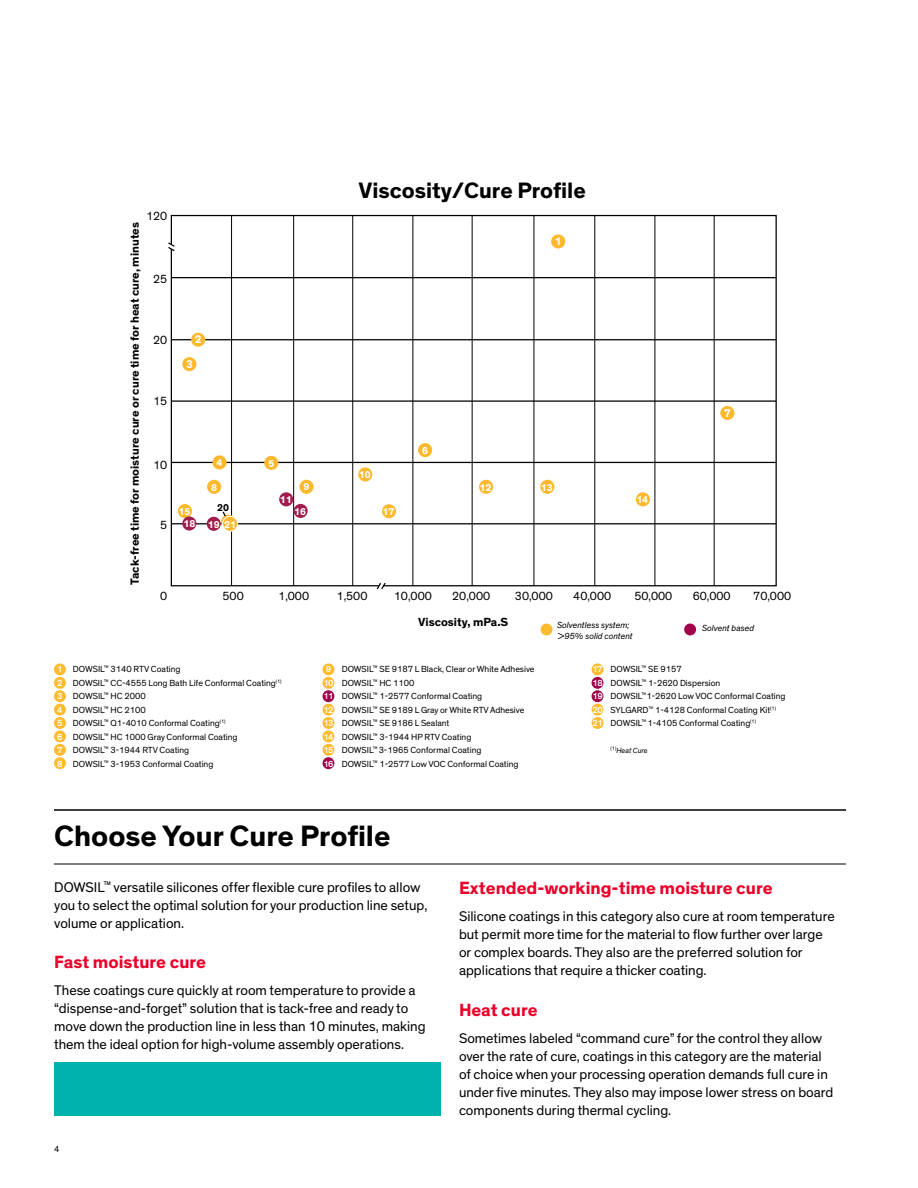
<style>
.page{position:relative;width:918px;height:1188px;background:#fff}
.page>*{position:absolute;margin:0;border:0;box-sizing:border-box;transform-origin:0 0}
.t1{font:700 30px "Dow Corporate";color:#000}
.t2{font:700 22.65px "Dow Corporate";color:#000}
.t3{font:700 18px "Dow Corporate";color:#ea0029}
.t4{font:14.25px/18px "Dow Corporate";color:#000}
.t5{font:700 12px "Dow Corporate";color:#000}
.t6{font:12px "Dow Corporate";color:#000}
.t7{font:700 11.4px "Dow Corporate";color:#fff}
.t8{font:700 10.05px/12.8px "Dow Corporate";color:#fff}
.t9{font:700 10.05px "Dow Corporate";color:#000}
.t10{font:9px/13.5px "Dow Corporate";color:#000}
.t11{font:italic 9px/10.8px "Dow Corporate";color:#000}
.t12{font:500 9px/13.5px "Dow Corporate";letter-spacing:-.05em;color:#fff;text-align:justify}
.t13{font:italic 7.5px "Dow Corporate";color:#000}
</style>
<div class="page">
<hr style="left:54px;top:864px;width:792px;height:1px;background:#000">
<hr style="left:54px;top:809px;width:792px;height:2px;background:#000">
<svg style="left:170px;top:214px;width:607px;height:373px"></svg>
<svg style="left:170px;top:248px;width:210px;height:339px"></svg>
<div style="left:551px;top:234px;width:14px;height:14px;background:#fcb92f;border-radius:50%"></div>
<div style="left:720px;top:406px;width:14px;height:14px;background:#fcb92f;border-radius:50%"></div>
<div style="left:191px;top:333px;width:14px;height:14px;background:#fcb92f;border-radius:50%"></div>
<div style="left:182px;top:357px;width:14px;height:14px;background:#fcb92f;border-radius:50%"></div>
<div style="left:178px;top:504px;width:14px;height:14px;background:#fcb92f;border-radius:50%"></div>
<div style="left:207px;top:480px;width:14px;height:14px;background:#fcb92f;border-radius:50%"></div>
<div style="left:213px;top:455px;width:14px;height:14px;background:#fcb92f;border-radius:50%"></div>
<div style="left:264px;top:456px;width:14px;height:14px;background:#fcb92f;border-radius:50%"></div>
<div style="left:299px;top:480px;width:15px;height:14px;background:#fcb92f;border-radius:50%"></div>
<div style="left:358px;top:467px;width:14px;height:15px;background:#fcb92f;border-radius:50%"></div>
<div style="left:382px;top:504px;width:14px;height:14px;background:#fcb92f;border-radius:50%"></div>
<div style="left:418px;top:443px;width:14px;height:14px;background:#fcb92f;border-radius:50%"></div>
<div style="left:479px;top:480px;width:14px;height:14px;background:#fcb92f;border-radius:50%"></div>
<div style="left:540px;top:480px;width:14px;height:14px;background:#fcb92f;border-radius:50%"></div>
<div style="left:636px;top:492px;width:14px;height:14px;background:#fcb92f;border-radius:50%"></div>
<div style="left:182px;top:516px;width:14px;height:15px;background:#a11d4f;border-radius:50%"></div>
<div style="left:207px;top:517px;width:14px;height:14px;background:#a11d4f;border-radius:50%"></div>
<div style="left:279px;top:492px;width:14px;height:14px;background:#a11d4f;border-radius:50%"></div>
<div style="left:294px;top:504px;width:14px;height:14px;background:#a11d4f;border-radius:50%"></div>
<svg style="left:376px;top:581px;width:11px;height:9px"></svg>
<svg style="left:168px;top:241px;width:8px;height:12px"></svg>
<svg style="left:221px;top:510px;width:17px;height:22px"></svg>
<div style="left:541px;top:624px;width:12px;height:11px;background:#fdbb30;border-radius:50%"></div>
<div style="left:684px;top:624px;width:12px;height:11px;background:#a2004d;border-radius:50%"></div>
<div style="left:54px;top:663px;width:12px;height:12px;background:#fdbb30;border-radius:50%"></div>
<div style="left:322px;top:663px;width:12px;height:12px;background:#fdbb30;border-radius:50%"></div>
<div style="left:592px;top:663px;width:11px;height:12px;background:#fdbb30;border-radius:50%"></div>
<div style="left:54px;top:704px;width:12px;height:12px;background:#fdbb30;border-radius:50%"></div>
<div style="left:322px;top:704px;width:12px;height:12px;background:#fdbb30;border-radius:50%"></div>
<div style="left:592px;top:704px;width:11px;height:12px;background:#fdbb30;border-radius:50%"></div>
<div style="left:54px;top:690px;width:12px;height:12px;background:#fdbb30;border-radius:50%"></div>
<div style="left:322px;top:690px;width:12px;height:12px;background:#a2004d;border-radius:50%"></div>
<div style="left:592px;top:690px;width:11px;height:12px;background:#a2004d;border-radius:50%"></div>
<div style="left:54px;top:730px;width:12px;height:12px;background:#fdbb30;border-radius:50%"></div>
<div style="left:322px;top:730px;width:12px;height:12px;background:#fdbb30;border-radius:50%"></div>
<div style="left:54px;top:677px;width:12px;height:12px;background:#fdbb30;border-radius:50%"></div>
<div style="left:322px;top:677px;width:12px;height:12px;background:#fdbb30;border-radius:50%"></div>
<div style="left:592px;top:677px;width:11px;height:12px;background:#a2004d;border-radius:50%"></div>
<div style="left:54px;top:717px;width:12px;height:12px;background:#fdbb30;border-radius:50%"></div>
<div style="left:322px;top:717px;width:12px;height:12px;background:#fdbb30;border-radius:50%"></div>
<div style="left:592px;top:717px;width:11px;height:12px;background:#fdbb30;border-radius:50%"></div>
<div style="left:54px;top:744px;width:12px;height:12px;background:#fdbb30;border-radius:50%"></div>
<div style="left:322px;top:744px;width:12px;height:12px;background:#fdbb30;border-radius:50%"></div>
<div style="left:54px;top:757px;width:12px;height:12px;background:#fdbb30;border-radius:50%"></div>
<div style="left:322px;top:757px;width:12px;height:12px;background:#a2004d;border-radius:50%"></div>
<div style="left:54px;top:1062px;width:387px;height:54px;background:#00b2ad"></div>
<p class="t6" style="left:146px;top:209px;width:23px">120</p>
<p class="t5" style="left:127px;top:585px;width:364px;rotate:-90deg">Tack-free time for moisture cure or cure time for heat cure, minutes</p>
<p class="t6" style="left:153px;top:272px;width:16px">25</p>
<p class="t6" style="left:153px;top:333px;width:16px">20</p>
<p class="t6" style="left:153px;top:394px;width:16px">15</p>
<p class="t6" style="left:153px;top:458px;width:16px">10</p>
<p class="t6" style="left:160px;top:518px;width:9px">5</p>
<p class="t7" style="left:195px;top:333px;width:8px">2</p>
<p class="t7" style="left:186px;top:357px;width:8px">3</p>
<p class="t8" style="left:217px;top:457px;width:7px">4</p>
<p class="t8" style="left:268px;top:457px;width:7px">5</p>
<p class="t8" style="left:211px;top:481px;width:7px">8</p>
<p class="t8" style="left:303px;top:481px;width:7px">9</p>
<p class="t9" style="left:217px;top:501px;width:13px">20</p>
<p class="t8" style="left:183px;top:505px;width:54px;text-indent:-5px">15<br>18 19 21</p>
<p class="t8" style="left:280px;top:494px;width:13px">11</p>
<p class="t8" style="left:294px;top:505px;width:13px">16</p>
<h2 class="t2" style="left:358px;top:176px;width:229px">Viscosity/Cure Profile</h2>
<p class="t7" style="left:555px;top:234px;width:8px">1</p>
<p class="t8" style="left:359px;top:469px;width:13px">10</p>
<p class="t8" style="left:382px;top:505px;width:13px">17</p>
<p class="t8" style="left:422px;top:444px;width:7px">6</p>
<p class="t8" style="left:480px;top:481px;width:13px">12</p>
<p class="t8" style="left:541px;top:481px;width:13px">13</p>
<p class="t8" style="left:636px;top:494px;width:13px">14</p>
<p class="t7" style="left:724px;top:406px;width:8px">7</p>
<p class="t6" style="left:160px;top:589px;width:9px">0</p>
<p class="t6" style="left:223px;top:589px;width:23px">500</p>
<p class="t6" style="left:278px;top:589px;width:32px">1,000</p>
<p class="t6" style="left:337px;top:589px;width:32px">1,500</p>
<p class="t6" style="left:394px;top:589px;width:39px">10,000</p>
<p class="t6" style="left:452px;top:589px;width:39px">20,000</p>
<p class="t6" style="left:515px;top:589px;width:39px">30,000</p>
<p class="t6" style="left:573px;top:589px;width:39px">40,000</p>
<p class="t6" style="left:634px;top:589px;width:39px">50,000</p>
<p class="t6" style="left:693px;top:589px;width:39px">60,000</p>
<p class="t6" style="left:753px;top:589px;width:39px">70,000</p>
<p class="t5" style="left:418px;top:614px;width:92px">Viscosity, mPa.S</p>
<p class="t11" style="left:557px;top:620px;width:77px">Solventless system; &gt;95% solid content</p>
<p class="t12" style="left:592px;top:662px;width:12px">17<br>18<br>19<br>20<br>21</p>
<p class="t11" style="left:702px;top:623px;width:54px">Solvent based</p>
<p class="t10" style="left:73px;top:663px;width:210px">DOWSIL<sup>™</sup> 3140 RTV Coating<br>DOWSIL<sup>™</sup> CC-4555 Long Bath Life Conformal Coating<sup>(1)<br></sup>DOWSIL<sup>™</sup> HC 2000<br>DOWSIL<sup>™</sup> HC 2100<br>DOWSIL<sup>™</sup> Q1-4010 Conformal Coating<sup>(1)<br></sup>DOWSIL<sup>™</sup> HC 1000 Gray Conformal Coating<br>DOWSIL<sup>™</sup> 3-1944 RTV Coating<br>DOWSIL<sup>™</sup> 3-1953 Conformal Coating</p>
<p class="t10" style="left:342px;top:663px;width:194px">DOWSIL<sup>™</sup> SE 9187 L Black, Clear or White Adhesive DOWSIL<sup>™</sup> HC 1100<br>DOWSIL<sup>™</sup> 1-2577 Conformal Coating<br>DOWSIL<sup>™</sup> SE 9189 L Gray or White RTV Adhesive DOWSIL<sup>™</sup> SE 9186 L Sealant<br>DOWSIL<sup>™</sup> 3-1944 HP RTV Coating<br>DOWSIL<sup>™</sup> 3-1965 Conformal Coating<br>DOWSIL<sup>™</sup> 1-2577 Low VOC Conformal Coating</p>
<p class="t10" style="left:611px;top:663px;width:176px">DOWSIL<sup>™</sup> SE 9157<br>DOWSIL<sup>™</sup> 1-2620 Dispersion<br>DOWSIL<sup>™</sup>1-2620 Low VOC Conformal Coating<br>SYLGARD<sup>™</sup> 1-4128 Conformal Coating Kit<sup>(1)<br></sup>DOWSIL<sup>™</sup> 1-4105 Conformal Coating<sup>(1)</sup></p>
<p class="t12" style="left:57px;top:662px;width:7px">1<br>2<br>3<br>4<br>5<br>6<br>7<br>8</p>
<p class="t12" style="left:323px;top:662px;width:12px;text-align:left">9<br>10<br>11<br>12<br>13<br>14<br>15<br>16</p>
<p class="t13" style="left:611px;top:746px;width:39px"><sup>(1)</sup>Heat Cure</p>
<h1 class="t1" style="left:54px;top:817px;width:338px">Choose Your Cure Profile</h1>
<p class="t4" style="left:54px;top:878px;width:375px">DOWSIL<sup>™</sup> versatile silicones offer flexible cure profiles to allow you to select the optimal solution for your production line setup, volume or application.</p>
<p class="t3" style="left:54px;top:951px;width:153px">Fast moisture cure</p>
<p class="t4" style="left:54px;top:982px;width:373px">These coatings cure quickly at room temperature to provide a “dispense-and-forget” solution that is tack-free and ready to move down the production line in less than 10 minutes, making them the ideal option for high-volume assembly operations.</p>
<p class="t10" style="left:54px;top:1142px;width:7px">4</p>
<p class="t3" style="left:459px;top:877px;width:315px">Extended-working-time moisture cure</p>
<p class="t4" style="left:459px;top:908px;width:377px">Silicone coatings in this category also cure at room temperature but permit more time for the material to flow further over large or complex boards. They also are the preferred solution for applications that require a thicker coating.</p>
<p class="t3" style="left:459px;top:999px;width:80px">Heat cure</p>
<p class="t4" style="left:459px;top:1029px;width:376px">Sometimes labeled “command cure” for the control they allow over the rate of cure, coatings in this category are the material of choice when your processing operation demands full cure in under five minutes. They also may impose lower stress on board components during thermal cycling.</p>
</div>
